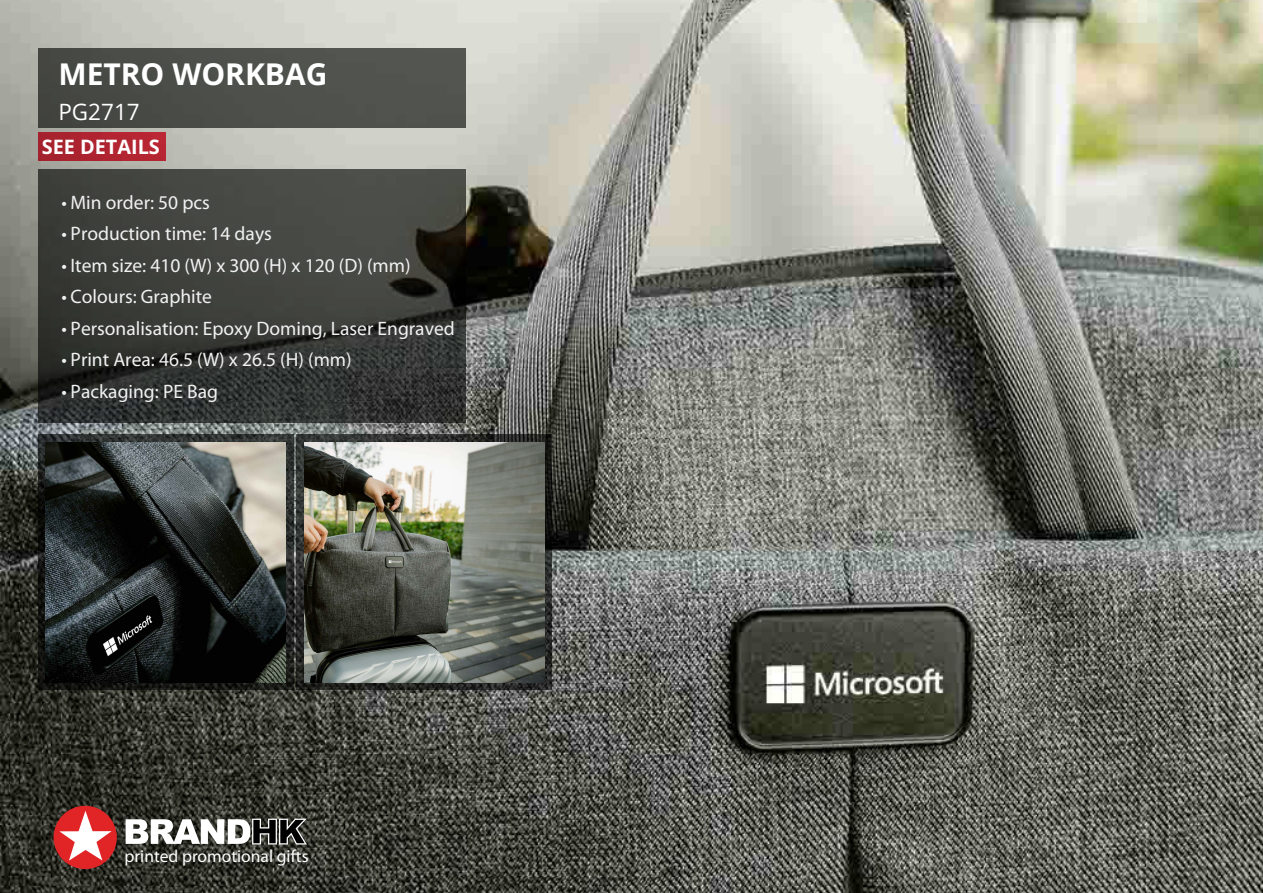
<style>
.page{position:relative;width:1263px;height:893px;background:#fff}
.page>*{position:absolute;margin:0;border:0;box-sizing:border-box;transform-origin:0 0}
.t1{font:700 30px "Open Sans";color:#fff}
.t2{font:22.5px "Open Sans";color:#fff}
.t3{font:700 19.8px "Open Sans";color:#fff}
.t4{font:19.5px "Myriad Pro";color:#f1f1f2}
.t5{font:17.55px "Myriad Pro";color:#fff}
</style>
<div class="page">
<img style="left:0;top:0;width:1262px;height:893px">
<div style="left:53px;top:805px;width:64px;height:64px;background:#e12426;border-radius:50%"></div>
<svg style="left:59px;top:811px;width:53px;height:50px"></svg>
<svg style="left:126px;top:819px;width:181px;height:25px"></svg>
<svg style="left:38px;top:435px;width:255px;height:255px;background:#202220"></svg>
<img style="left:46px;top:442px;width:240px;height:240px">
<svg style="left:297px;top:435px;width:255px;height:255px;background:#2b2d2b"></svg>
<img style="left:304px;top:442px;width:240px;height:240px">
<div style="left:39px;top:48px;width:427px;height:79px;background:#4e504b"></div>
<svg style="left:39px;top:170px;width:427px;height:253px;background:#393b37"></svg>
<div style="left:38px;top:133px;width:128px;height:28px;background:#af2430"></div>
<h1 class="t1" style="left:58px;top:53px;width:271px">METRO WORKBAG</h1>
<p class="t2" style="left:58px;top:97px;width:83px">PG2717</p>
<p class="t3" style="left:42px;top:133px;width:120px">SEE DETAILS</p>
<p class="t4" style="left:62px;top:190px;width:150px">• Min order: 50 pcs</p>
<p class="t4" style="left:62px;top:222px;width:212px">• Production time: 14 days</p>
<p class="t4" style="left:62px;top:253px;width:351px">• Item size: 410 (W) x 300 (H) x 120 (D) (mm)</p>
<p class="t4" style="left:62px;top:285px;width:152px">• Colours: Graphite</p>
<p class="t4" style="left:62px;top:316px;width:395px">• Personalisation: Epoxy Doming, Laser Engraved</p>
<p class="t4" style="left:62px;top:348px;width:292px">• Print Area: 46.5 (W) x 26.5 (H) (mm)</p>
<p class="t4" style="left:62px;top:379px;width:158px">• Packaging: PE Bag</p>
<p class="t5" style="left:125px;top:845px;width:186px">printed promotional gifts</p>
</div>
